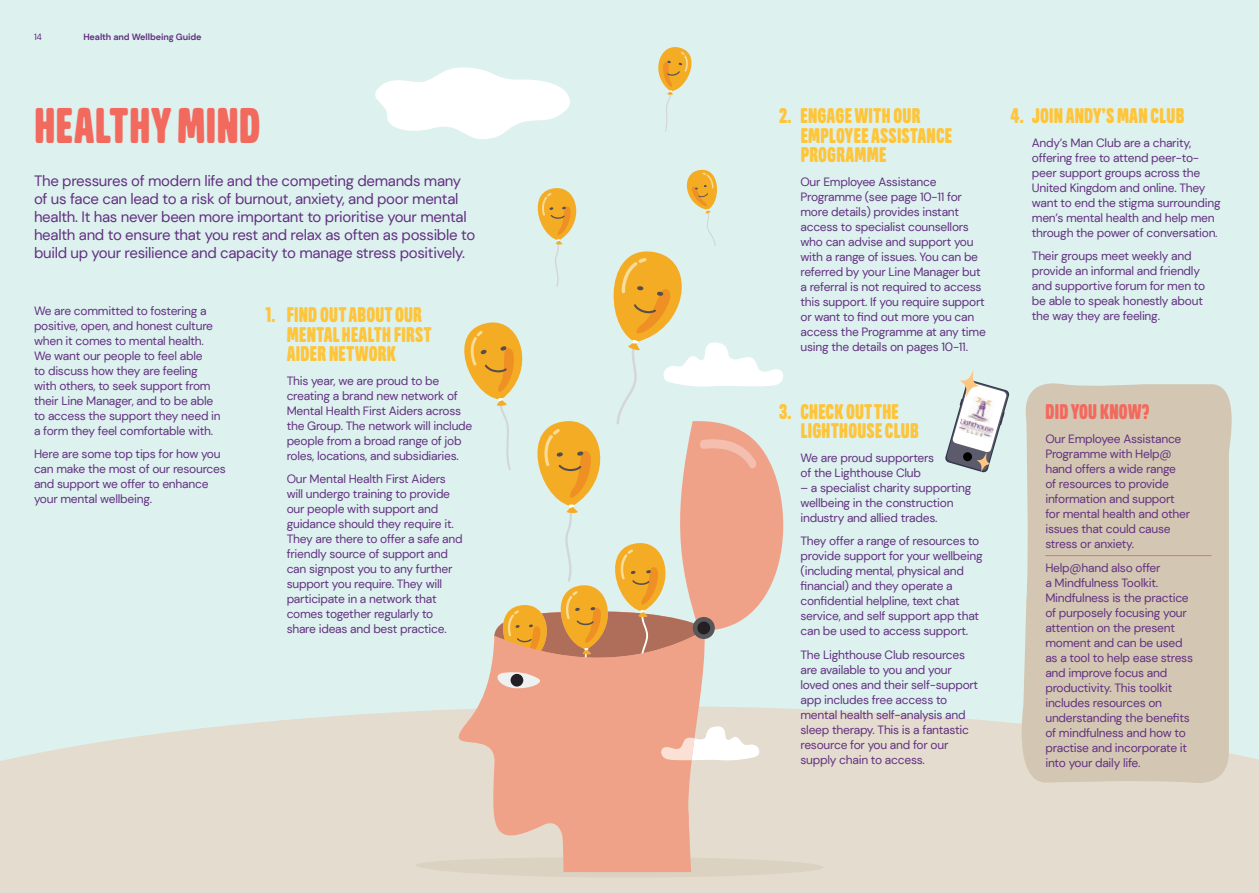
<style>
.page{position:relative;width:1259px;height:893px;background:#ddf1ef}
.page>*{position:absolute;margin:0;border:0;box-sizing:border-box;transform-origin:0 0}
.t1{font:900 49.5px "Goudar HL";letter-spacing:.01em;color:#f26a5e}
.t2{font:900 21px/19.5px "Goudar HL";letter-spacing:.01em;color:#fec53a}
.t3{font:900 21px "Goudar HL";letter-spacing:.01em;color:#f26a5e}
.t4{font:15px/18px "DM Sans";letter-spacing:-.02em;color:#623080}
.t5{font:12px/15px "DM Sans";letter-spacing:-.02em;color:#623080}
.t6{font:700 9px "DM Sans";letter-spacing:-.01em;color:#623080}
.t7{font:9px "DM Sans";color:#623080}
</style>
<div class="page">
<svg style="left:0;top:707px;width:1259px;height:186px;background:#e3ddd0"></svg>
<svg style="left:1012px;top:383px;width:230px;height:406px;background:#d4cbb9"></svg>
<hr style="left:1045px;top:555px;width:166px;height:1px;background:#f26a5e">
<svg style="left:415px;top:857px;width:408px;height:21px;background:#dfd5c5"></svg>
<svg style="left:375px;top:68px;width:195px;height:71px"></svg>
<svg style="left:445px;top:707px;width:260px;height:165px;background:#ecb19b"></svg>
<svg style="left:658px;top:47px;width:34px;height:85px"></svg>
<svg style="left:660px;top:726px;width:100px;height:34px;background:#f4dfd5"></svg>
<svg style="left:464px;top:169px;width:320px;height:538px"></svg>
<svg style="left:945px;top:369px;width:64px;height:104px"></svg>
<img style="left:958px;top:418px;width:36px;height:21px">
<img style="left:967px;top:395px;width:29px;height:30px">
<p class="t7" style="left:34px;top:32px;width:10px">14</p>
<p class="t6" style="left:83px;top:32px;width:120px">Health and Wellbeing Guide</p>
<p class="t1" style="left:35px;top:94px;width:227px">HEALTHY MIND</p>
<p class="t4" style="left:34px;top:171px;width:443px">The pressures of modern life and the competing demands many of us face can lead to a risk of burnout, anxiety, and poor mental health. It has never been more important to prioritise your mental health and to ensure that you rest and relax as often as possible to build up your resilience and capacity to manage stress positively.</p>
<p class="t5" style="left:34px;top:303px;width:188px">We are committed to fostering a positive, open, and honest culture when it comes to mental health.<br>We want our people to feel able<br>to discuss how they are feeling with others, to seek support from their Line Manager, and to be able to access the support they need in a form they feel comfortable with.</p>
<p class="t5" style="left:34px;top:446px;width:193px">Here are some top tips for how you can make the most of our resources and support we offer to enhance your mental wellbeing.</p>
<p class="t2" style="left:287px;top:305px;width:146px;text-indent:-21px">1. FIND OUT ABOUT OUR<br>MENTAL HEALTH FIRST<br>AIDER NETWORK</p>
<p class="t5" style="left:287px;top:373px;width:187px">This year, we are proud to be creating a brand new network of<br>Mental Health First Aiders across the Group. The network will include people from a broad range of job roles, locations, and subsidiaries.</p>
<p class="t5" style="left:287px;top:472px;width:178px">Our Mental Health First Aiders will undergo training to provide our people with support and guidance should they require it.<br>They are there to offer a safe and friendly source of support and can signpost you to any further support you require. They will participate in a network that comes together regularly to share ideas and best practice.</p>
<p class="t2" style="left:800px;top:106px;width:153px;text-indent:-21px">2. ENGAGE WITH OUR<br>EMPLOYEE ASSISTANCE<br>PROGRAMME</p>
<p class="t5" style="left:800px;top:174px;width:187px">Our Employee Assistance<br>Programme (see page 10-11 for more details) provides instant access to specialist counsellors who can advise and support you with a range of issues. You can be referred by your Line Manager but a referral is not required to access this support. If you require support or want to find out more you can access the Programme at any time using the details on pages 10-11.</p>
<p class="t2" style="left:800px;top:401px;width:119px;text-indent:-21px">3. CHECK OUT THE<br>LIGHTHOUSE CLUB</p>
<p class="t5" style="left:800px;top:450px;width:135px">We are proud supporters of the Lighthouse Club</p>
<p class="t5" style="left:800px;top:480px;width:172px">– a specialist charity supporting wellbeing in the construction industry and allied trades.</p>
<p class="t5" style="left:800px;top:534px;width:184px">They offer a range of resources to provide support for your wellbeing (including mental, physical and financial) and they operate a confidential helpline, text chat service, and self support app that can be used to access support.</p>
<p class="t5" style="left:800px;top:647px;width:179px">The Lighthouse Club resources are available to you and your loved ones and their self-support app includes free access to mental health self-analysis and sleep therapy. This is a fantastic resource for you and for our supply chain to access.</p>
<p class="t2" style="left:1010px;top:106px;width:175px">4. JOIN ANDY’S MAN CLUB</p>
<p class="t5" style="left:1032px;top:135px;width:190px">Andy’s Man Club are a charity, offering free to attend peer-to&shy;peer support groups across the<br>United Kingdom and online. They want to end the stigma surrounding men’s mental health and help men through the power of conversation.</p>
<p class="t5" style="left:1032px;top:249px;width:175px">Their groups meet weekly and provide an informal and friendly and supportive forum for men to be able to speak honestly about the way they are feeling.</p>
<p class="t3" style="left:1045px;top:399px;width:106px">DID YOU KNOW?</p>
<p class="t5" style="left:1045px;top:431px;width:146px">Our Employee Assistance<br>Programme with Help@ hand offers a wide range<br>of resources to provide information and support for mental health and other issues that could cause stress or anxiety.</p>
<p class="t5" style="left:1045px;top:560px;width:149px">Help@hand also offer<br>a Mindfulness Toolkit.<br>Mindfulness is the practice of purposely focusing your attention on the present moment and can be used as a tool to help ease stress and improve focus and productivity. This toolkit includes resources on understanding the benefits of mindfulness and how to practise and incorporate it into your daily life.</p>
</div>
